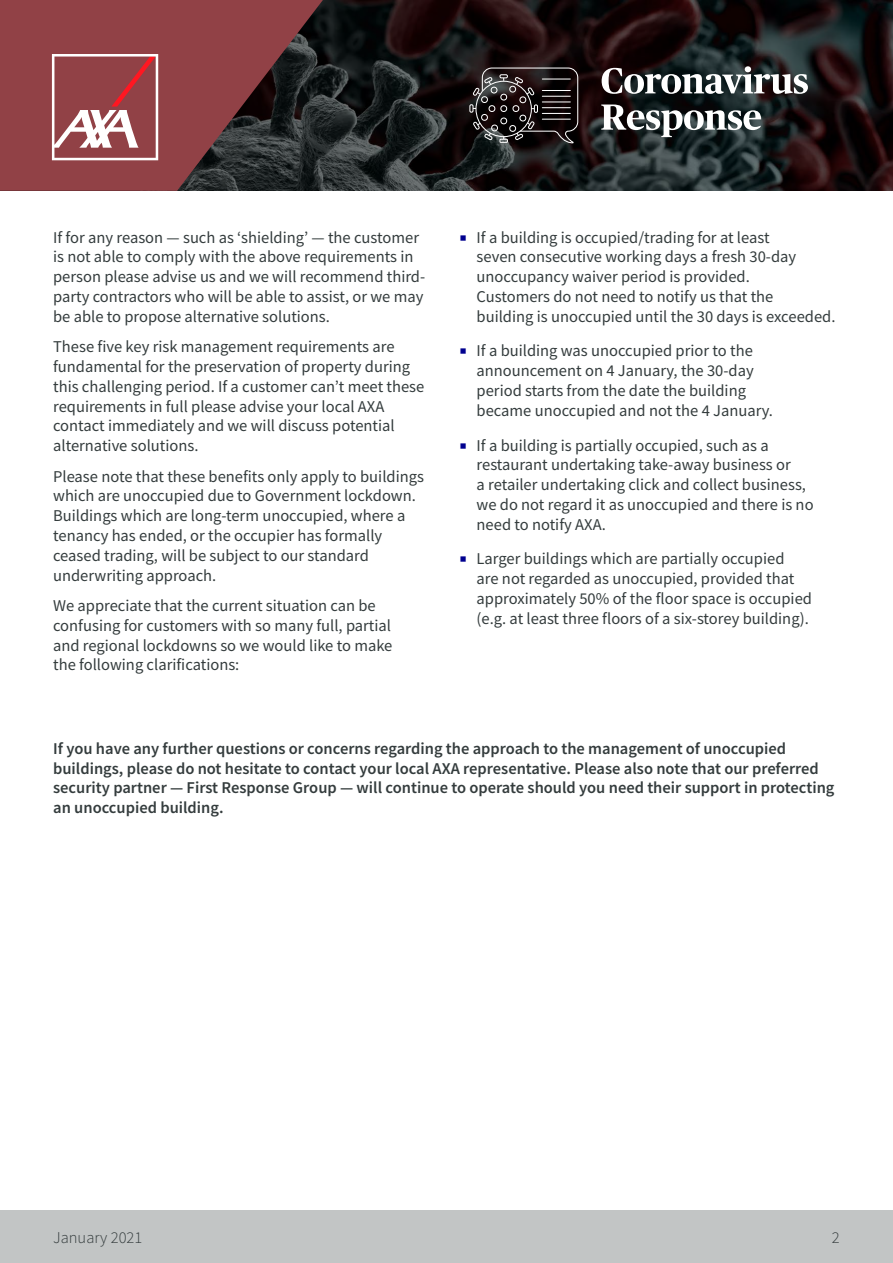
<style>
.page{position:relative;width:893px;height:1263px;background:#fff}
.page>*{position:absolute;margin:0;border:0;box-sizing:border-box;transform-origin:0 0}
.t1{font:16.5px/19.8px "Source Sans Pro";color:#343c3d}
.t2{font:600 16.5px/19.8px "Source Sans Pro";color:#343c3d}
.t3{font:300 16.5px "Source Sans Pro";color:#343c3d}
.s1{color:#00008f}
</style>
<div class="page">
<div style="left:0;top:1210px;width:893px;height:53px;background:#c2c5c5"></div>
<img style="left:323px;top:0;width:570px;height:191px">
<svg style="left:0;top:0;width:323px;height:191px;background:#733a3e"></svg>
<svg style="left:52px;top:54px;width:106px;height:106px"></svg>
<svg style="left:602px;top:66px;width:206px;height:28px"></svg>
<svg style="left:601px;top:105px;width:160px;height:32px"></svg>
<svg style="left:469px;top:67px;width:110px;height:77px;background:#332d2e"></svg>
<p class="t1" style="left:53px;top:227px;width:374px">If for any reason — such as ‘shielding’ — the customer is not able to comply with the above requirements in person please advise us and we will recommend third&shy;party contractors who will be able to assist, or we may be able to propose alternative solutions.</p>
<p class="t1" style="left:53px;top:337px;width:373px">These five key risk management requirements are fundamental for the preservation of property during this challenging period. If a customer can’t meet these requirements in full please advise your local AXA contact immediately and we will discuss potential alternative solutions.</p>
<p class="t1" style="left:53px;top:466px;width:372px">Please note that these benefits only apply to buildings which are unoccupied due to Government lockdown.<br>Buildings which are long-term unoccupied, where a tenancy has ended, or the occupier has formally ceased trading, will be subject to our standard underwriting approach.</p>
<p class="t1" style="left:53px;top:596px;width:341px">We appreciate that the current situation can be confusing for customers with so many full, partial and regional lockdowns so we would like to make the following clarifications:</p>
<p class="t1" style="left:477px;top:227px;width:360px;text-indent:-17px"><span class="s1">○</span> If a building is occupied/trading for at least<br>seven consecutive working days a fresh 30-day unoccupancy waiver period is provided.<br>Customers do not need to notify us that the<br>building is unoccupied until the 30 days is exceeded.</p>
<p class="t1" style="left:477px;top:341px;width:298px;text-indent:-17px"><span class="s1">○</span> If a building was unoccupied prior to the announcement on 4 January, the 30-day period starts from the date the building became unoccupied and not the 4 January.</p>
<p class="t1" style="left:477px;top:435px;width:338px;text-indent:-17px"><span class="s1">○</span> If a building is partially occupied, such as a restaurant undertaking take-away business or<br>a retailer undertaking click and collect business, we do not regard it as unoccupied and there is no need to notify AXA.</p>
<p class="t1" style="left:477px;top:549px;width:337px;text-indent:-17px"><span class="s1">○</span> Larger buildings which are partially occupied<br>are not regarded as unoccupied, provided that approximately 50% of the floor space is occupied (e.g. at least three floors of a six-storey building).</p>
<p class="t2" style="left:53px;top:738px;width:783px">If you have any further questions or concerns regarding the approach to the management of unoccupied buildings, please do not hesitate to contact your local AXA representative. Please also note that our preferred security partner — First Response Group — will continue to operate should you need their support in protecting an unoccupied building.</p>
<p class="t3" style="left:53px;top:1227px;width:91px">January 2021</p>
<p class="t3" style="left:832px;top:1227px;width:9px">2</p>
</div>
